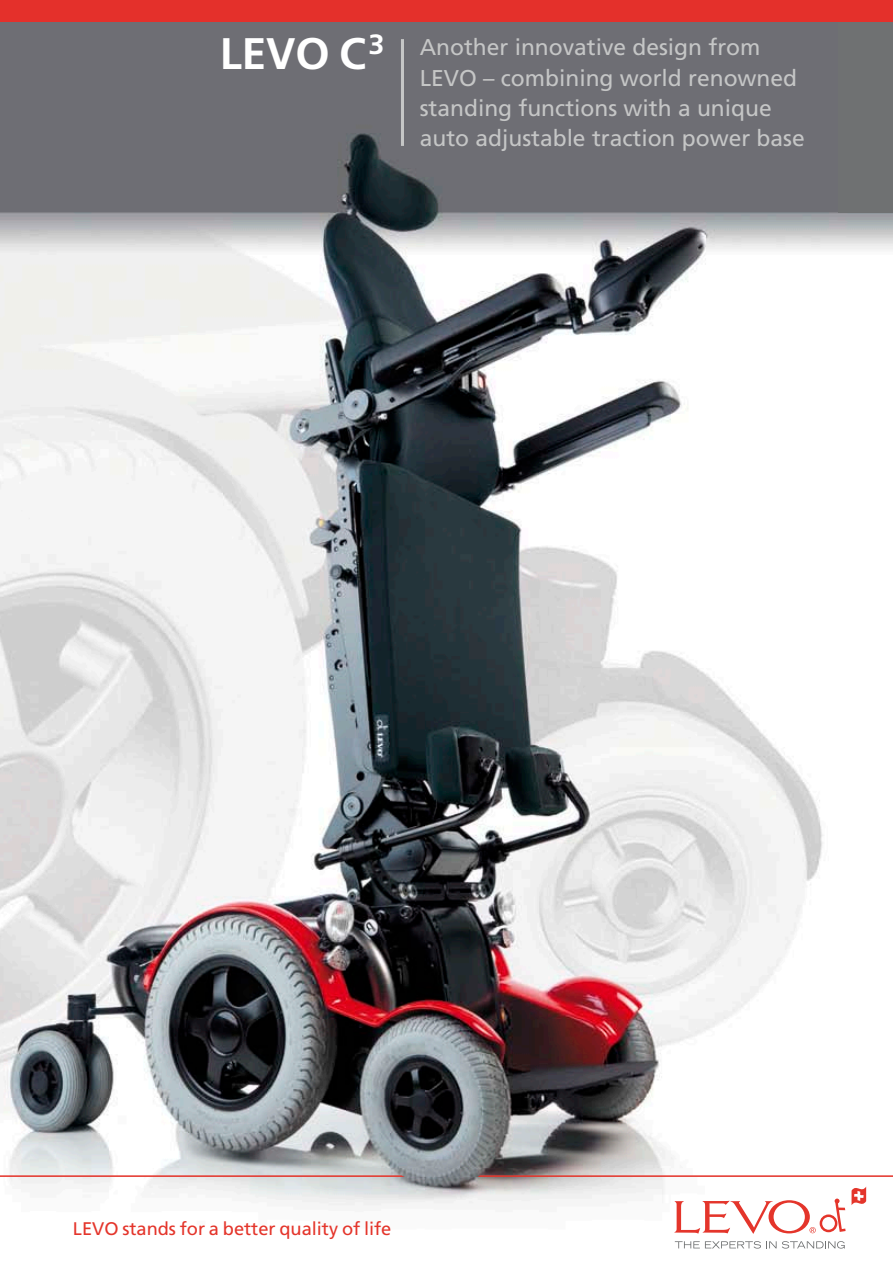
<style>
.page{position:relative;width:893px;height:1263px;background:#fff}
.page>*{position:absolute;margin:0;border:0;box-sizing:border-box;transform-origin:0 0}
.t1{font:700 44.1px "Frutiger";color:#fff}
.t2{font:22.8px/30.5px "Frutiger";color:#c5c6c6}
.t3{font:18.3px "Frutiger";color:#e4352b}
</style>
<div class="page">
<img style="left:0;top:21px;width:893px;height:1228px">
<svg style="left:675px;top:1241px;width:170px;height:7px"></svg>
<svg style="left:674px;top:1183px;width:192px;height:51px"></svg>
<svg style="left:0;top:1175px;width:893px;height:2px;background:#da6059"></svg>
<hr style="left:401px;top:39px;width:3px;height:107px;background:#c5c6c6">
<div style="left:839px;top:21px;width:54px;height:192px;background:#6f7172"></div>
<div style="left:0;top:0;width:893px;height:21px;background:#e4302b"></div>
<h1 class="t1" style="left:220px;top:28px;width:166px">LEVO C<sup>3</sup></h1>
<p class="t2" style="left:420px;top:32px;width:387px">Another innovative design from LEVO – combining world renowned standing functions with a unique auto adjustable traction power base</p>
<p class="t3" style="left:73px;top:1218px;width:320px">LEVO stands for a better quality of life</p>
</div>
